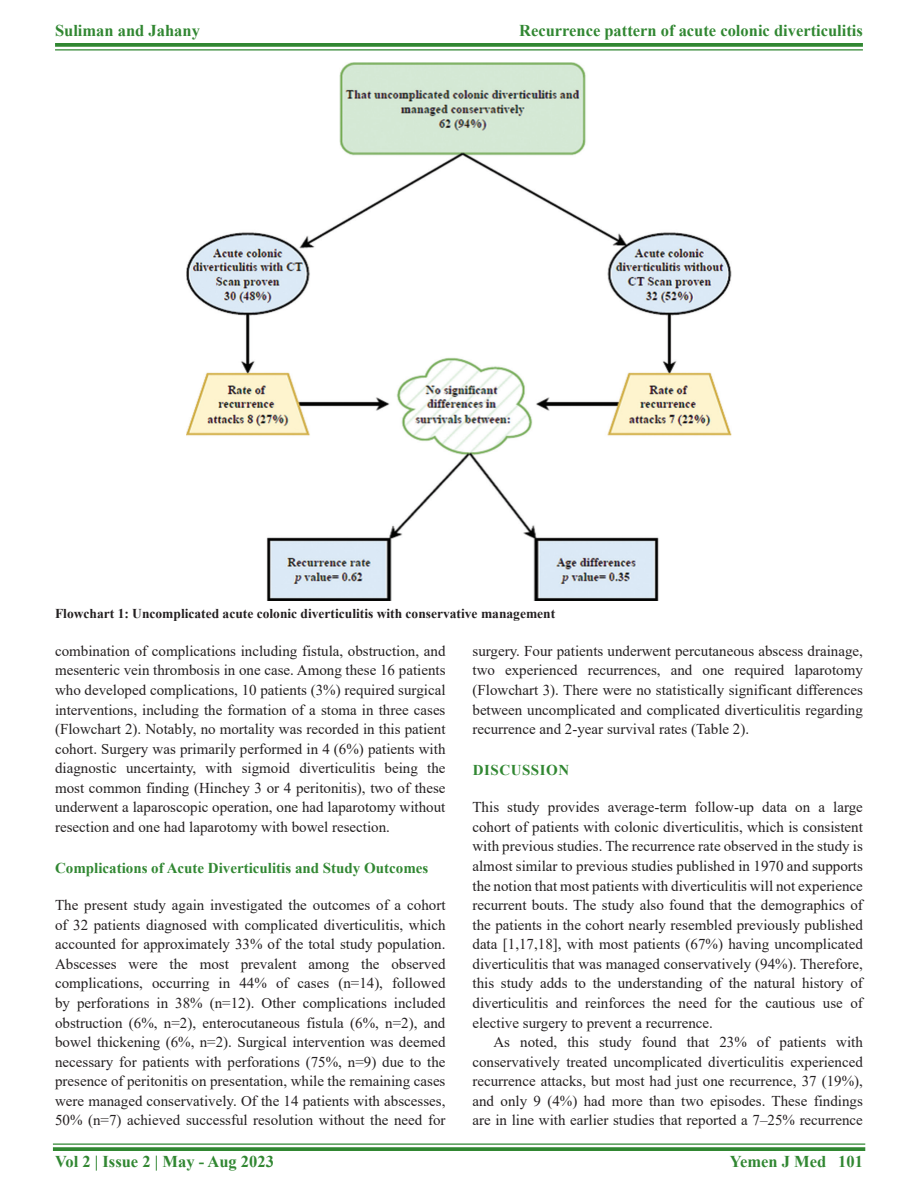
<style>
.page{position:relative;width:918px;height:1188px;background:#fff}
.page>*{position:absolute;margin:0;border:0;box-sizing:border-box;transform-origin:0 0}
.t1{font:700 16.5px "Times New Roman";color:#318732}
.TXFL{font:15px/19.5px "Times New Roman";color:#231f20;text-align:justify}
.TX{font:15px/19.5px "Times New Roman";color:#231f20;text-align:justify}
.t2{font:700 15px "Times New Roman";color:#318732}
.t3{font:700 15px "Times New Roman";letter-spacing:.035em;color:#318732}
.FGC{font:700 13.5px "Times New Roman";color:#231f20}
</style>
<div class="page">
<svg style="left:55px;top:43px;width:808px;height:4px;background:#3d8e3e"></svg>
<hr style="left:55px;top:49px;width:808px;height:2px;background:#318732">
<img style="left:187px;top:63px;width:544px;height:537px">
<hr style="left:53px;top:1143px;width:812px;height:2px;background:#318732">
<svg style="left:53px;top:1147px;width:812px;height:4px;background:#3d8e3e"></svg>
<p class="t1" style="left:55px;top:18px;width:146px">Suliman and Jahany</p>
<p class="t1" style="left:519px;top:18px;width:345px">Recurrence pattern of acute colonic diverticulitis</p>
<p class="FGC" style="left:55px;top:604px;width:502px">Flowchart 1: Uncomplicated acute colonic diverticulitis with conservative management</p>
<p class="TXFL" style="left:55px;top:641px;width:392px">combination of complications including fistula, obstruction, and mesenteric vein thrombosis in one case. Among these 16 patients who developed complications, 10 patients (3%) required surgical interventions, including the formation of a stoma in three cases (Flowchart 2). Notably, no mortality was recorded in this patient cohort. Surgery was primarily performed in 4 (6%) patients with diagnostic uncertainty, with sigmoid diverticulitis being the most common finding (Hinchey 3 or 4 peritonitis), two of these underwent a laparoscopic operation, one had laparotomy without resection and one had laparotomy with bowel resection.</p>
<h2 class="t2" style="left:55px;top:857px;width:375px">Complications of Acute Diverticulitis and Study Outcomes</h2>
<p class="TXFL" style="left:55px;top:895px;width:392px">The present study again investigated the outcomes of a cohort of 32 patients diagnosed with complicated diverticulitis, which accounted for approximately 33% of the total study population.<br>Abscesses were the most prevalent among the observed complications, occurring in 44% of cases (n=14), followed by perforations in 38% (n=12). Other complications included obstruction (6%, n=2), enterocutaneous fistula (6%, n=2), and bowel thickening (6%, n=2). Surgical intervention was deemed necessary for patients with perforations (75%, n=9) due to the presence of peritonitis on presentation, while the remaining cases were managed conservatively. Of the 14 patients with abscesses, 50% (n=7) achieved successful resolution without the need for</p>
<p class="TXFL" style="left:472px;top:641px;width:392px">surgery. Four patients underwent percutaneous abscess drainage, two experienced recurrences, and one required laparotomy (Flowchart 3). There were no statistically significant differences between uncomplicated and complicated diverticulitis regarding recurrence and 2-year survival rates (Table 2).</p>
<h1 class="t3" style="left:473px;top:759px;width:98px">DISCUSSION</h1>
<p class="TXFL" style="left:472px;top:797px;width:392px">This study provides average-term follow-up data on a large cohort of patients with colonic diverticulitis, which is consistent with previous studies. The recurrence rate observed in the study is almost similar to previous studies published in 1970 and supports the notion that most patients with diverticulitis will not experience recurrent bouts. The study also found that the demographics of the patients in the cohort nearly resembled previously published data [1,17,18], with most patients (67%) having uncomplicated diverticulitis that was managed conservatively (94%). Therefore, this study adds to the understanding of the natural history of diverticulitis and reinforces the need for the cautious use of elective surgery to prevent a recurrence.</p>
<p class="TX" style="left:472px;top:1032px;width:392px;text-indent:21px">As noted, this study found that 23% of patients with conservatively treated uncomplicated diverticulitis experienced recurrence attacks, but most had just one recurrence, 37 (19%), and only 9 (4%) had more than two episodes. These findings are in line with earlier studies that reported a 7–25% recurrence</p>
<p class="t1" style="left:55px;top:1150px;width:220px">Vol 2 | Issue 2 | May - Aug 2023</p>
<p class="t1" style="left:730px;top:1150px;width:134px">Yemen J Med 101</p>
</div>
